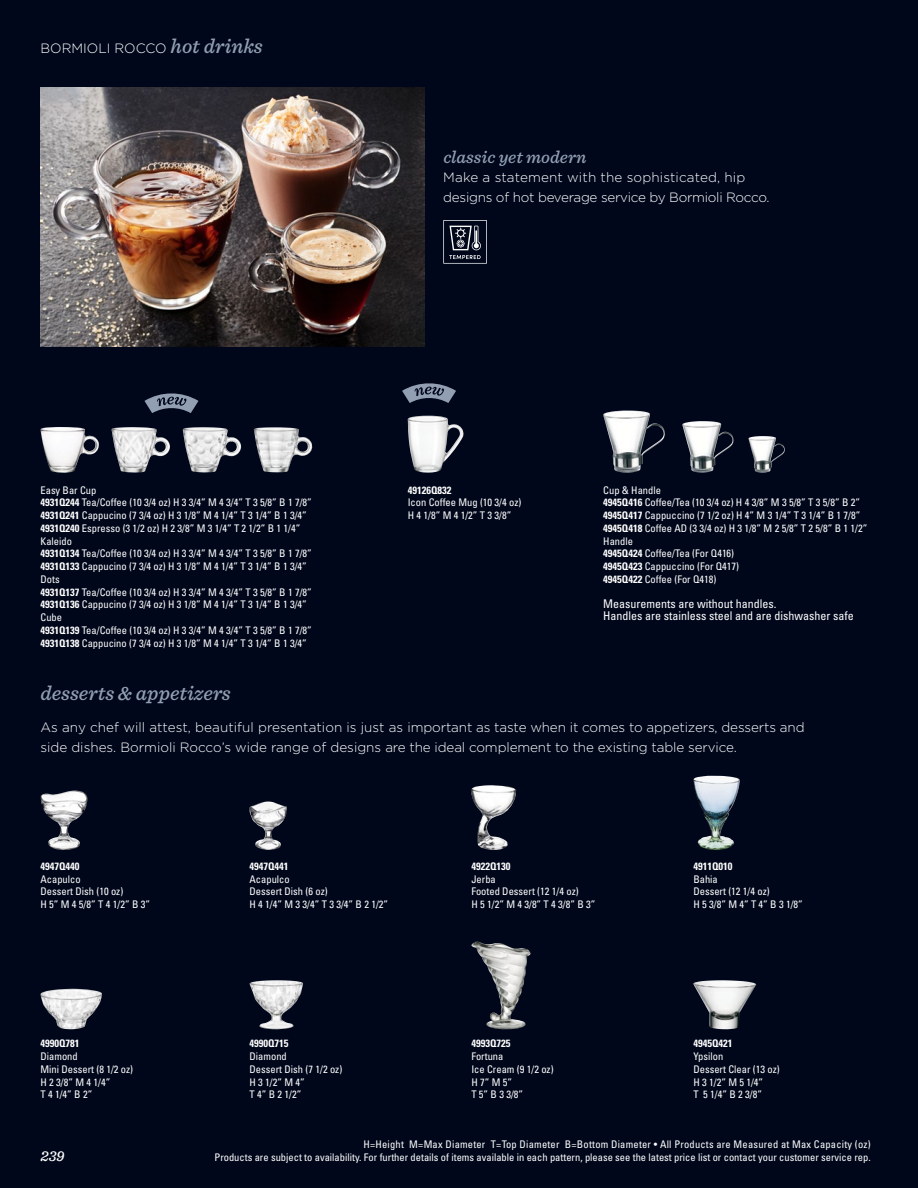
<style>
.page{position:relative;width:918px;height:1188px;background:#00071b}
.page>*{position:absolute;margin:0;border:0;box-sizing:border-box;transform-origin:0 0}
.t1{font:italic 500 21px "Sentinel";color:#929fb3}
.t2{font:italic 500 18px "Sentinel";color:#929fb3}
.t3{font:italic 500 15px "Sentinel";color:#fff}
.t4{font:300 13.5px/19.5px "Gotham";letter-spacing:-.01em;color:#fff}
.t5{font:condensed 12px/12px "Univers LT Std";color:#fff}
.t6{font:condensed 10.5px/12.8px "Univers LT Std";color:#fff}
.t7{font:condensed 10.5px "Univers LT Std";letter-spacing:.02em;color:#fff}
.t8{font:700 condensed 10.5px "Univers LT Std";color:#fff}
.s1{font-family:"Sentinel";font-weight:500;font-style:italic;font-size:21px;color:#929fb3}
.s2{font-weight:700}
</style>
<div class="page">
<svg style="left:443px;top:220px;width:44px;height:44px"></svg>
<svg style="left:402px;top:383px;width:54px;height:20px"></svg>
<svg style="left:144px;top:393px;width:54px;height:20px"></svg>
<img style="left:408px;top:416px;width:56px;height:57px">
<img style="left:603px;top:411px;width:62px;height:62px">
<img style="left:682px;top:421px;width:52px;height:52px">
<img style="left:749px;top:436px;width:36px;height:37px">
<img style="left:693px;top:776px;width:47px;height:74px">
<img style="left:471px;top:785px;width:45px;height:65px">
<img style="left:250px;top:801px;width:37px;height:49px">
<img style="left:40px;top:791px;width:48px;height:59px">
<img style="left:250px;top:980px;width:53px;height:49px">
<img style="left:471px;top:942px;width:60px;height:88px">
<img style="left:693px;top:980px;width:63px;height:49px">
<img style="left:40px;top:989px;width:62px;height:40px">
<img style="left:40px;top:88px;width:385px;height:258px">
<img style="left:40px;top:427px;width:59px;height:46px">
<img style="left:254px;top:427px;width:59px;height:45px">
<img style="left:183px;top:427px;width:58px;height:45px">
<img style="left:112px;top:427px;width:58px;height:46px">
<p class="t4" style="left:40px;top:38px;width:224px">BORMIOLI ROCCO <span class="s1">hot drinks</span></p>
<h2 class="t2" style="left:443px;top:143px;width:145px">classic yet modern</h2>
<p class="t4" style="left:443px;top:168px;width:328px">Make a statement with the sophisticated, hip designs of hot beverage service by Bormioli Rocco.</p>
<p class="t6" style="left:40px;top:483px;width:273px">Easy Bar Cup<br><span class="s2">4931Q244</span> Tea/Coffee (10 3/4 oz) H 3 3/4” M 4 3/4” T 3 5/8” B 1 7/8” <span class="s2">4931Q241</span> Cappucino (7 3/4 oz) H 3 1/8” M 4 1/4” T 3 1/4” B 1 3/4” <span class="s2">4931Q240</span> Espresso (3 1/2 oz) H 2 3/8” M 3 1/4” T 2 1/2” B 1 1/4” Kaleido<br><span class="s2">4931Q134</span> Tea/Coffee (10 3/4 oz) H 3 3/4” M 4 3/4” T 3 5/8” B 1 7/8” <span class="s2">4931Q133</span> Cappucino (7 3/4 oz) H 3 1/8” M 4 1/4” T 3 1/4” B 1 3/4” Dots<br><span class="s2">4931Q137</span> Tea/Coffee (10 3/4 oz) H 3 3/4” M 4 3/4” T 3 5/8” B 1 7/8” <span class="s2">4931Q136</span> Cappucino (7 3/4 oz) H 3 1/8” M 4 1/4” T 3 1/4” B 1 3/4” Cube<br><span class="s2">4931Q139</span> Tea/Coffee (10 3/4 oz) H 3 3/4” M 4 3/4” T 3 5/8” B 1 7/8” <span class="s2">4931Q138</span> Cappucino (7 3/4 oz) H 3 1/8” M 4 1/4” T 3 1/4” B 1 3/4”</p>
<h1 class="t1" style="left:40px;top:677px;width:192px">desserts &amp; appetizers</h1>
<p class="t8" style="left:408px;top:483px;width:45px">49126Q832</p>
<p class="t6" style="left:408px;top:496px;width:115px">Icon Coffee Mug (10 3/4 oz)<br>H 4 1/8” M 4 1/2” T 3 3/8”</p>
<p class="t6" style="left:603px;top:483px;width:266px">Cup &amp; Handle<br><span class="s2">4945Q416</span> Coffee/Tea (10 3/4 oz) H 4 3/8” M 3 5/8” T 3 5/8” B 2” <span class="s2">4945Q417</span> Cappuccino (7 1/2 oz) H 4” M 3 1/4” T 3 1/4” B 1 7/8” <span class="s2">4945Q418</span> Coffee AD (3 3/4 oz) H 3 1/8” M 2 5/8” T 2 5/8” B 1 1/2” Handle<br><span class="s2">4945Q424</span> Coffee/Tea (For Q416)<br><span class="s2">4945Q423</span> Cappuccino (For Q417)<br><span class="s2">4945Q422</span> Coffee (For Q418)</p>
<p class="t5" style="left:603px;top:598px;width:252px">Measurements are without handles.<br>Handles are stainless steel and are dishwasher safe</p>
<p class="t4" style="left:40px;top:718px;width:766px">As any chef will attest, beautiful presentation is just as important as taste when it comes to appetizers, desserts and side dishes. Bormioli Rocco’s wide range of designs are the ideal complement to the existing table service.</p>
<p class="t8" style="left:40px;top:860px;width:41px">4947Q440</p>
<p class="t6" style="left:40px;top:872px;width:111px">Acapulco<br>Dessert Dish (10 oz)<br>H 5” M 4 5/8” T 4 1/2” B 3”</p>
<p class="t8" style="left:40px;top:1037px;width:41px">4990Q781</p>
<p class="t6" style="left:40px;top:1050px;width:94px">Diamond<br>Mini Dessert (8 1/2 oz)<br>H 2 3/8” M 4 1/4”<br>T 4 1/4” B 2”</p>
<p class="t8" style="left:250px;top:860px;width:41px">4947Q441</p>
<p class="t6" style="left:250px;top:872px;width:140px">Acapulco<br>Dessert Dish (6 oz)<br>H 4 1/4” M 3 3/4” T 3 3/4” B 2 1/2”</p>
<p class="t8" style="left:250px;top:1037px;width:41px">4990Q715</p>
<p class="t6" style="left:250px;top:1050px;width:94px">Diamond<br>Dessert Dish (7 1/2 oz)<br>H 3 1/2” M 4”<br>T 4” B 2 1/2”</p>
<p class="t8" style="left:471px;top:860px;width:41px">4922Q130</p>
<p class="t6" style="left:471px;top:872px;width:126px">Jerba<br>Footed Dessert (12 1/4 oz)<br>H 5 1/2” M 4 3/8” T 4 3/8” B 3”</p>
<p class="t8" style="left:471px;top:1037px;width:41px">4993Q725</p>
<p class="t6" style="left:471px;top:1050px;width:84px">Fortuna<br>Ice Cream (9 1/2 oz)<br>H 7” M 5”<br>T 5” B 3 3/8”</p>
<p class="t8" style="left:693px;top:860px;width:41px">4911Q010</p>
<p class="t6" style="left:693px;top:872px;width:111px">Bahia<br>Dessert (12 1/4 oz)<br>H 5 3/8” M 4” T 4” B 3 1/8”</p>
<p class="t8" style="left:693px;top:1037px;width:41px">4945Q421</p>
<p class="t6" style="left:693px;top:1050px;width:88px">Ypsilon<br>Dessert Clear (13 oz)<br>H 3 1/2” M 5 1/4”<br>T 5 1/4” B 2 3/8”</p>
<p class="t7" style="left:363px;top:1138px;width:509px">H=Height M=Max Diameter T=Top Diameter B=Bottom Diameter • All Products are Measured at Max Capacity (oz)</p>
<h3 class="t3" style="left:40px;top:1144px;width:26px">239</h3>
<p class="t6" style="left:214px;top:1151px;width:658px">Products are subject to availability. For further details of items available in each pattern, please see the latest price list or contact your customer service rep.</p>
</div>
